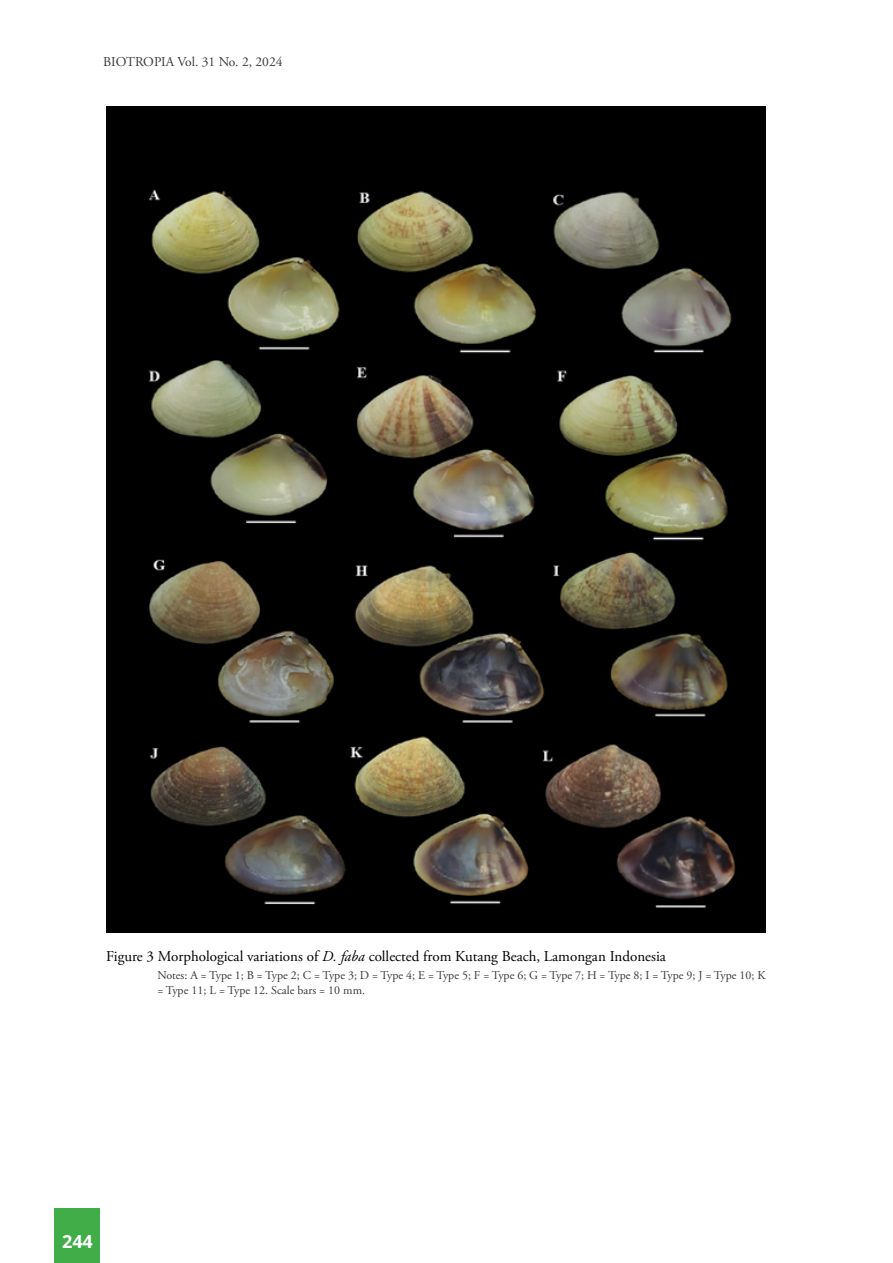
<style>
.page{position:relative;width:893px;height:1263px;background:#fff}
.page>*{position:absolute;margin:0;border:0;box-sizing:border-box;transform-origin:0 0}
.t1{font:700 18px "Open Sans";color:#fff}
.t2{font:15px "Adobe Garamond Pro";color:#000}
.t3{font:13.5px "Adobe Garamond Pro";color:#3a3939}
.t4{font:12px/14.4px "Adobe Garamond Pro";color:#3a3939}
.s1{font-style:italic}
</style>
<div class="page">
<div style="left:55px;top:1209px;width:45px;height:54px;background:#41ad49"></div>
<img style="left:106px;top:106px;width:659px;height:826px">
<p class="t3" style="left:103px;top:53px;width:181px">BIOTROPIA Vol. 31 No. 2, 2024</p>
<p class="t2" style="left:106px;top:947px;width:561px">Figure 3 Morphological variations of <span class="s1">D. faba</span> collected from Kutang Beach, Lamongan Indonesia</p>
<p class="t4" style="left:157px;top:969px;width:610px">Notes: A = Type 1; B = Type 2; C = Type 3; D = Type 4; E = Type 5; F = Type 6; G = Type 7; H = Type 8; I = Type 9; J = Type 10; K = Type 11; L = Type 12. Scale bars = 10 mm.</p>
<h1 class="t1" style="left:62px;top:1228px;width:32px">244</h1>
</div>
